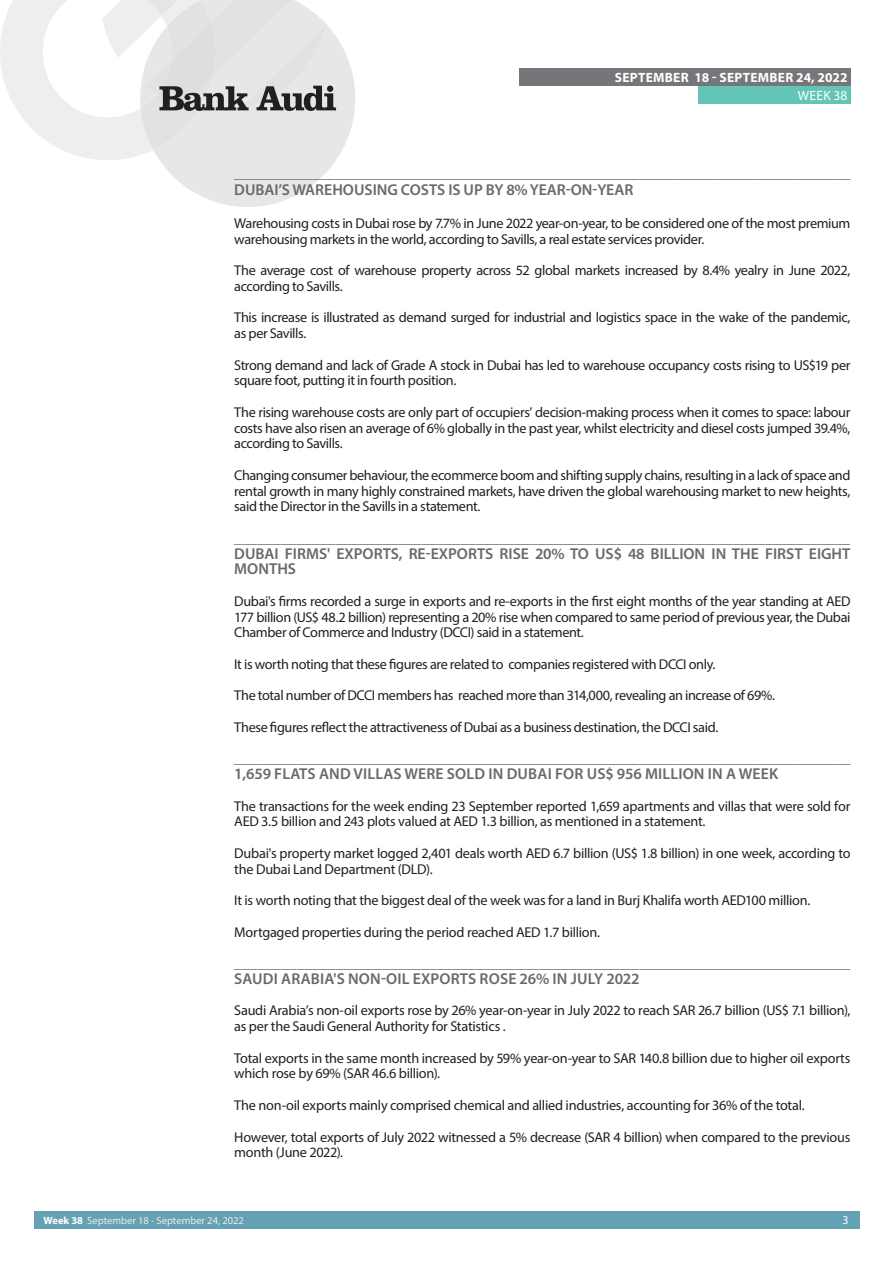
<style>
.page{position:relative;width:893px;height:1263px;background:#fff}
.page>*{position:absolute;margin:0;border:0;box-sizing:border-box;transform-origin:0 0}
.t1{font:600 15.75px/15.8px "Myriad Pro";color:#69696c}
.t2{font:15.6px "Myriad Pro";color:#707276}
.t3{font:14.25px/15.8px "Myriad Pro";letter-spacing:-.025em;color:#231f20}
.t4{font:700 13.5px "Myriad Pro";letter-spacing:.02em;color:#fff}
.t5{font:13.5px "Myriad Pro";letter-spacing:.02em;color:#fff}
.t6{font:12px "Myriad Pro";color:#fff}
.t7{font:10.5px "Myriad Pro";color:#ecece9}
.s1{font-weight:700;color:#fff}
</style>
<div class="page">
<div style="left:34px;top:1212px;width:826px;height:17px;background:#65a1b4"></div>
<div style="left:519px;top:68px;width:331px;height:17px;background:#757679"></div>
<div style="left:698px;top:86px;width:152px;height:17px;background:#62c5b6"></div>
<svg style="left:0;top:0;width:355px;height:207px"></svg>
<p class="t4" style="left:615px;top:68px;width:234px">SEPTEMBER 18 - SEPTEMBER 24, 2022</p>
<p class="t5" style="left:798px;top:87px;width:51px">WEEK 38</p>
<p class="t2" style="left:234px;top:163px;width:617px">_______________________________________________________________________________</p>
<p class="t1" style="left:234px;top:181px;width:401px">DUBAI’S WAREHOUSING COSTS IS UP BY 8% YEAR-ON-YEAR</p>
<p class="t3" style="left:234px;top:215px;width:618px">Warehousing costs in Dubai rose by 7.7% in June 2022 year-on-year, to be considered one of the most premium warehousing markets in the world, according to Savills, a real estate services provider.</p>
<p class="t3" style="left:234px;top:262px;width:618px">The average cost of warehouse property across 52 global markets increased by 8.4% yealry in June 2022, according to Savills.</p>
<p class="t3" style="left:234px;top:309px;width:618px">This increase is illustrated as demand surged for industrial and logistics space in the wake of the pandemic, as per Savills.</p>
<p class="t3" style="left:234px;top:357px;width:618px">Strong demand and lack of Grade A stock in Dubai has led to warehouse occupancy costs rising to US$19 per square foot, putting it in fourth position.</p>
<p class="t3" style="left:234px;top:404px;width:618px;text-align:justify">The rising warehouse costs are only part of occupiers’ decision-making process when it comes to space: labour costs have also risen an average of 6% globally in the past year, whilst electricity and diesel costs jumped 39.4%, according to Savills.</p>
<p class="t3" style="left:234px;top:467px;width:618px;text-align:justify">Changing consumer behaviour, the ecommerce boom and shifting supply chains, resulting in a lack of space and rental growth in many highly constrained markets, have driven the global warehousing market to new heights, said the Director in the Savills in a statement.</p>
<p class="t2" style="left:234px;top:528px;width:617px">_______________________________________________________________________________</p>
<p class="t1" style="left:234px;top:545px;width:618px">DUBAI FIRMS' EXPORTS, RE-EXPORTS RISE 20% TO US$ 48 BILLION IN THE FIRST EIGHT<br>MONTHS</p>
<p class="t3" style="left:234px;top:593px;width:618px;text-align:justify">Dubai's firms recorded a surge in exports and re-exports in the first eight months of the year standing at AED 177 billion (US$ 48.2 billion) representing a 20% rise when compared to same period of previous year, the Dubai Chamber of Commerce and Industry (DCCI) said in a statement.</p>
<p class="t3" style="left:234px;top:656px;width:483px">It is worth noting that these figures are related to companies registered with DCCI only.</p>
<p class="t3" style="left:234px;top:687px;width:542px">The total number of DCCI members has reached more than 314,000, revealing an increase of 69%.</p>
<p class="t3" style="left:234px;top:719px;width:485px">These figures reflect the attractiveness of Dubai as a business destination, the DCCI said.</p>
<p class="t2" style="left:234px;top:749px;width:617px">_______________________________________________________________________________</p>
<p class="t1" style="left:234px;top:766px;width:546px">1,659 FLATS AND VILLAS WERE SOLD IN DUBAI FOR US$ 956 MILLION IN A WEEK</p>
<p class="t3" style="left:234px;top:798px;width:618px">The transactions for the week ending 23 September reported 1,659 apartments and villas that were sold for<br>AED 3.5 billion and 243 plots valued at AED 1.3 billion, as mentioned in a statement.</p>
<p class="t3" style="left:234px;top:845px;width:618px">Dubai's property market logged 2,401 deals worth AED 6.7 billion (US$ 1.8 billion) in one week, according to the Dubai Land Department (DLD).</p>
<p class="t3" style="left:234px;top:892px;width:578px">It is worth noting that the biggest deal of the week was for a land in Burj Khalifa worth AED100 million.</p>
<p class="t3" style="left:234px;top:924px;width:367px">Mortgaged properties during the period reached AED 1.7 billion.</p>
<p class="t2" style="left:234px;top:953px;width:617px">_______________________________________________________________________________</p>
<p class="t1" style="left:234px;top:970px;width:407px">SAUDI ARABIA'S NON-OIL EXPORTS ROSE 26% IN JULY 2022</p>
<p class="t3" style="left:234px;top:1002px;width:618px">Saudi Arabia’s non-oil exports rose by 26% year-on-year in July 2022 to reach SAR 26.7 billion (US$ 7.1 billion), as per the Saudi General Authority for Statistics .</p>
<p class="t3" style="left:234px;top:1050px;width:618px">Total exports in the same month increased by 59% year-on-year to SAR 140.8 billion due to higher oil exports which rose by 69% (SAR 46.6 billion).</p>
<p class="t3" style="left:234px;top:1097px;width:572px">The non-oil exports mainly comprised chemical and allied industries, accounting for 36% of the total.</p>
<p class="t3" style="left:234px;top:1128px;width:618px">However, total exports of July 2022 witnessed a 5% decrease (SAR 4 billion) when compared to the previous month (June 2022).</p>
<p class="t7" style="left:44px;top:1214px;width:202px"><span class="s1">Week 38</span> September 18 - September 24, 2022</p>
<p class="t6" style="left:843px;top:1213px;width:8px">3</p>
</div>
